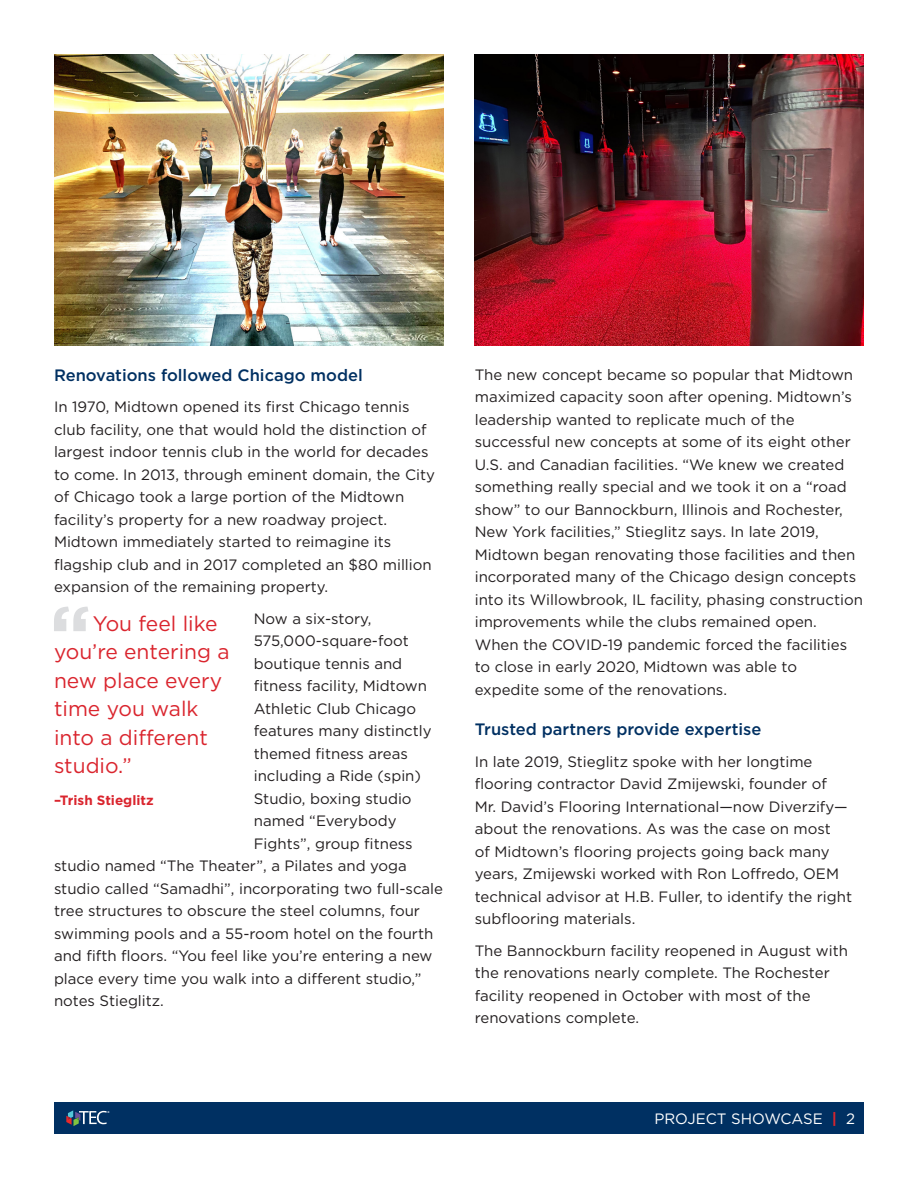
<style>
.page{position:relative;width:918px;height:1188px;background:#fff}
.page>*{position:absolute;margin:0;border:0;box-sizing:border-box;transform-origin:0 0}
.QuoteText{font:21px/28.5px "Gotham HTF";color:#da252e}
.t1{font:500 16.5px "Gotham HTF";color:#003062}
.t2{font:15px/22.5px "Gotham HTF";color:#231f20}
.t3{font:15px "Gotham HTF";color:#fff}
.QuoteName{font:700 13.5px "Gotham HTF";color:#da252e}
.s1{font-weight:700;color:#da252e}
</style>
<div class="page">
<div style="left:54px;top:1102px;width:810px;height:32px;background:#003062"></div>
<svg style="left:66px;top:1110px;width:43px;height:16px"></svg>
<img style="left:54px;top:54px;width:389px;height:292px">
<img style="left:475px;top:54px;width:389px;height:292px">
<svg style="left:54px;top:607px;width:34px;height:24px"></svg>
<h2 class="t1" style="left:54px;top:366px;width:310px">Renovations followed Chicago model</h2>
<p class="t2" style="left:54px;top:396px;width:382px">In 1970, Midtown opened its first Chicago tennis club facility, one that would hold the distinction of largest indoor tennis club in the world for decades to come. In 2013, through eminent domain, the City of Chicago took a large portion of the Midtown facility’s property for a new roadway project.<br>Midtown immediately started to reimagine its flagship club and in 2017 completed an $80 million expansion of the remaining property.</p>
<p class="t2" style="left:254px;top:607px;width:119px">Now a six-story,</p>
<p class="t2" style="left:254px;top:630px;width:157px">575,000-square-foot</p>
<p class="t2" style="left:254px;top:652px;width:150px">boutique tennis and</p>
<p class="t2" style="left:254px;top:675px;width:175px">fitness facility, Midtown</p>
<p class="t2" style="left:254px;top:697px;width:164px">Athletic Club Chicago</p>
<p class="t2" style="left:254px;top:720px;width:179px">features many distinctly</p>
<p class="t2" style="left:254px;top:742px;width:156px">themed fitness areas</p>
<p class="t2" style="left:254px;top:765px;width:169px">including a Ride (spin)</p>
<p class="t2" style="left:254px;top:787px;width:159px">Studio, boxing studio</p>
<p class="t2" style="left:254px;top:810px;width:144px">named “Everybody</p>
<p class="t2" style="left:254px;top:832px;width:160px">Fights”, group fitness</p>
<p class="t2" style="left:54px;top:855px;width:354px">studio named “The Theater”, a Pilates and yoga</p>
<p class="t2" style="left:54px;top:877px;width:391px">studio called “Samadhi”, incorporating two full-scale</p>
<p class="t2" style="left:54px;top:900px;width:368px">tree structures to obscure the steel columns, four</p>
<p class="t2" style="left:54px;top:922px;width:381px">swimming pools and a 55-room hotel on the fourth</p>
<p class="t2" style="left:54px;top:945px;width:380px">and fifth floors. “You feel like you’re entering a new</p>
<p class="t2" style="left:54px;top:967px;width:369px">place every time you walk into a different studio,”</p>
<p class="t2" style="left:54px;top:990px;width:111px">notes Stieglitz.</p>
<p class="QuoteText" style="left:54px;top:609px;width:177px;text-indent:39px">You feel like you’re entering a new place every time you walk into a different studio.”</p>
<p class="QuoteName" style="left:54px;top:792px;width:101px">–Trish Stieglitz</p>
<p class="t2" style="left:475px;top:363px;width:390px">The new concept became so popular that Midtown maximized capacity soon after opening. Midtown’s leadership wanted to replicate much of the successful new concepts at some of its eight other U.S. and Canadian facilities. “We knew we created something really special and we took it on a “road show” to our Bannockburn, Illinois and Rochester, New York facilities,” Stieglitz says. In late 2019, Midtown began renovating those facilities and then incorporated many of the Chicago design concepts into its Willowbrook, IL facility, phasing construction improvements while the clubs remained open.<br>When the COVID-19 pandemic forced the facilities to close in early 2020, Midtown was able to expedite some of the renovations.</p>
<h2 class="t1" style="left:475px;top:720px;width:288px">Trusted partners provide expertise</h2>
<p class="t2" style="left:475px;top:750px;width:379px">In late 2019, Stieglitz spoke with her longtime flooring contractor David Zmijewski, founder of Mr. David’s Flooring International—now Diverzify— about the renovations. As was the case on most<br>of Midtown’s flooring projects going back many years, Zmijewski worked with Ron Loffredo, OEM technical advisor at H.B. Fuller, to identify the right subflooring materials.</p>
<p class="t2" style="left:475px;top:939px;width:375px">The Bannockburn facility reopened in August with the renovations nearly complete. The Rochester facility reopened in October with most of the renovations complete.</p>
<p class="t3" style="left:654px;top:1111px;width:202px">PROJECT SHOWCASE <span class="s1">|</span> 2</p>
</div>
